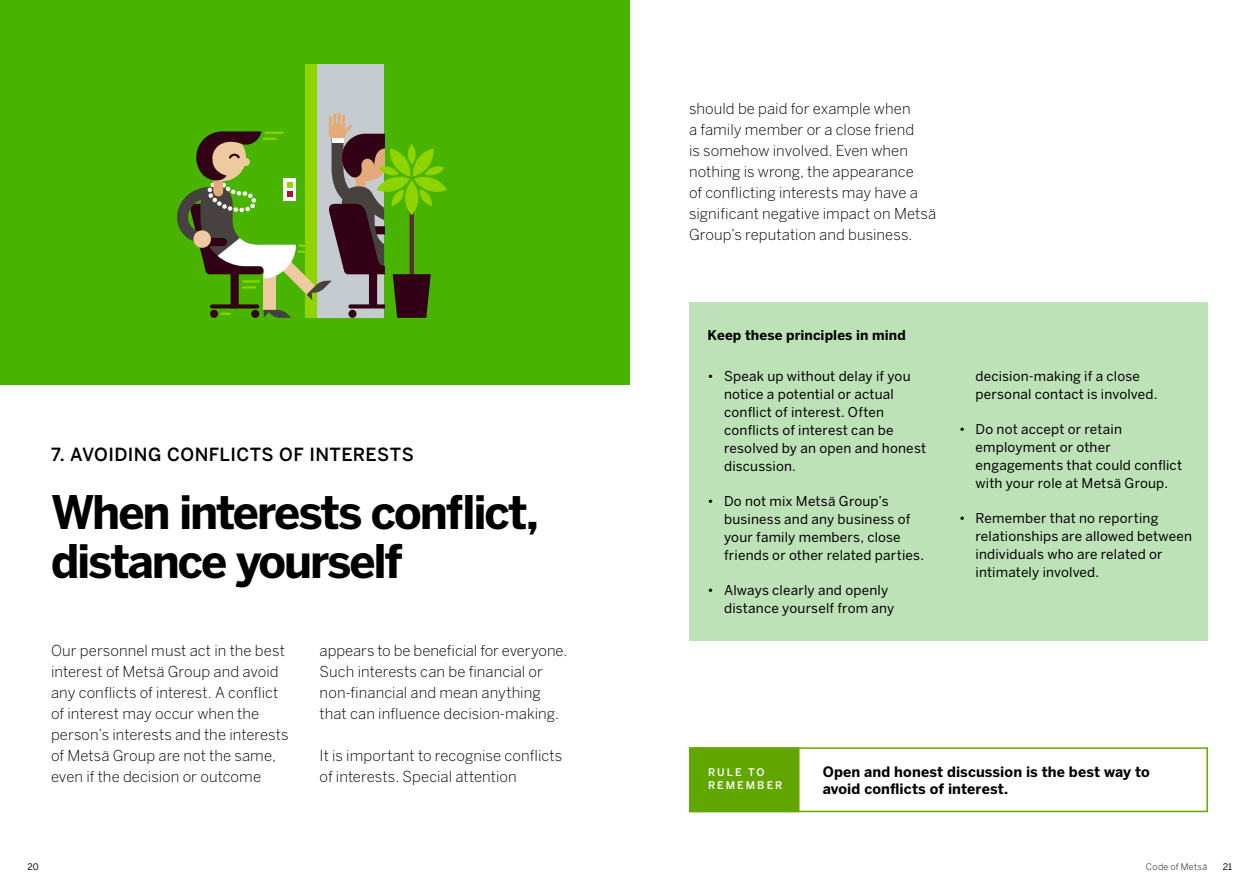
<style>
.page{position:relative;width:1259px;height:893px;background:#fff}
.page>*{position:absolute;margin:0;border:0;box-sizing:border-box;transform-origin:0 0}
.t1{font:700 45.9px/48.6px "Benton Sans";letter-spacing:-.045em;color:#000}
.t2{font:500 18px "Benton Sans";letter-spacing:.02em;color:#000}
.t3{font:300 15px/21px "Benton Sans";letter-spacing:.005em;color:#000}
.t4{font:700 14.25px/17.1px "Benton Sans";letter-spacing:.01em;color:#000}
.t5{font:13.5px/18px "Benton Sans";letter-spacing:.015em;color:#000}
.t6{font:700 13.5px "Benton Sans";letter-spacing:.01em;color:#000}
.t7{font:500 10.5px/13.5px "Benton Sans";letter-spacing:.19em;color:#fff}
.t8{font:300 9px "Benton Sans";letter-spacing:.035em;color:#000}
.t9{font:9px "Benton Sans";color:#000}
</style>
<div class="page">
<div style="left:689px;top:302px;width:519px;height:338px;background:#bee2b8"></div>
<div style="left:0;top:0;width:629px;height:385px;background:#48b400"></div>
<div style="left:306px;top:64px;width:78px;height:254px;background:#c5cbce"></div>
<div style="left:306px;top:64px;width:11px;height:254px;background:#8fd400"></div>
<svg style="left:177px;top:113px;width:270px;height:205px"></svg>
<div style="left:689px;top:747px;width:519px;height:65px;background:#fff;border:2px solid #62a700"></div>
<div style="left:689px;top:747px;width:110px;height:65px;background:#62a700;border:2px solid #62a700"></div>
<p class="t3" style="left:689px;top:98px;width:249px">should be paid for example when<br>a family member or a close friend<br>is somehow involved. Even when nothing is wrong, the appearance<br>of conflicting interests may have a significant negative impact on Metsä Group’s reputation and business.</p>
<p class="t2" style="left:51px;top:443px;width:364px">7. AVOIDING CONFLICTS OF INTERESTS</p>
<h1 class="t1" style="left:51px;top:488px;width:489px">When interests conflict, distance yourself</h1>
<p class="t3" style="left:51px;top:640px;width:239px">Our personnel must act in the best interest of Metsä Group and avoid any conflicts of interest. A conflict of interest may occur when the person’s interests and the interests of Metsä Group are not the same, even if the decision or outcome</p>
<p class="t3" style="left:320px;top:640px;width:249px">appears to be beneficial for everyone.<br>Such interests can be financial or non-financial and mean anything that can influence decision-making.</p>
<p class="t3" style="left:320px;top:745px;width:244px">It is important to recognise conflicts of interests. Special attention</p>
<p class="t6" style="left:707px;top:327px;width:200px">Keep these principles in mind</p>
<p class="t5" style="left:724px;top:366px;width:204px;text-indent:-16px">• Speak up without delay if you notice a potential or actual conflict of interest. Often conflicts of interest can be resolved by an open and honest discussion.</p>
<p class="t5" style="left:724px;top:491px;width:201px;text-indent:-16px">• Do not mix Metsä Group’s business and any business of your family members, close friends or other related parties.</p>
<p class="t5" style="left:724px;top:580px;width:172px;text-indent:-16px">• Always clearly and openly distance yourself from any</p>
<p class="t5" style="left:975px;top:366px;width:183px">decision-making if a close personal contact is involved.</p>
<p class="t5" style="left:975px;top:419px;width:208px;text-indent:-16px">• Do not accept or retain employment or other engagements that could conflict with your role at Metsä Group.</p>
<p class="t5" style="left:975px;top:508px;width:218px;text-indent:-16px">• Remember that no reporting relationships are allowed between individuals who are related or intimately involved.</p>
<p class="t7" style="left:708px;top:765px;width:76px">RULE TO<br>REMEMBER</p>
<p class="t4" style="left:823px;top:763px;width:329px">Open and honest discussion is the best way to avoid conflicts of interest.</p>
<p class="t9" style="left:28px;top:861px;width:13px">20</p>
<p class="t8" style="left:1146px;top:861px;width:63px">Code of Metsä</p>
<p class="t9" style="left:1223px;top:861px;width:11px">21</p>
</div>
